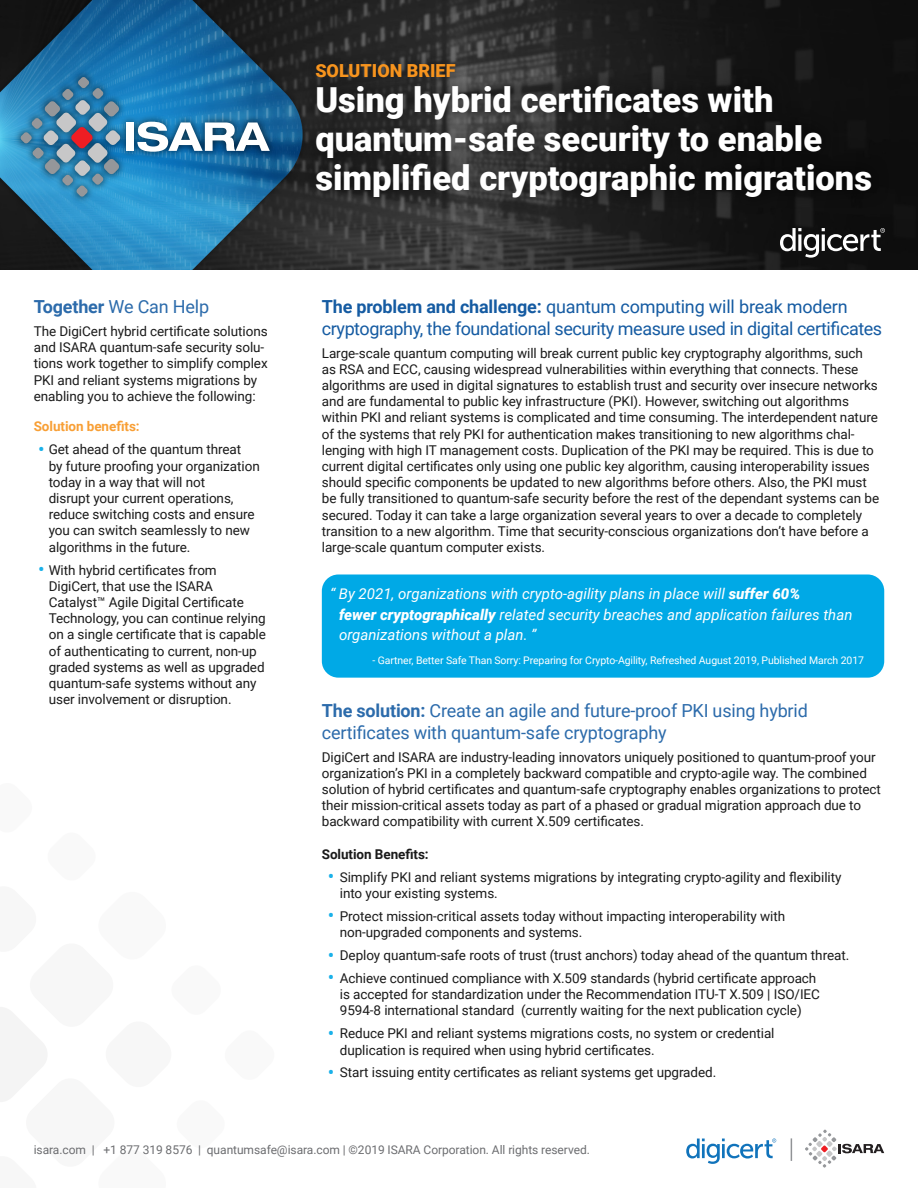
<style>
.page{position:relative;width:918px;height:1188px;background:#fff}
.page>*{position:absolute;margin:0;border:0;box-sizing:border-box;transform-origin:0 0}
.t1{font:900 34.5px/39px "Roboto";color:#fff}
.Heading{font:18px/21.6px "Roboto";letter-spacing:-.025em;color:#155ba2}
.Heading-2{font:18px/21.6px "Roboto";letter-spacing:-.01em;color:#2c6bab}
.t2{font:900 18px "Roboto";color:#f7941e}
.t3{font:italic 15px/21px "Roboto";color:#fff}
.t4{font:13.5px/16.2px "Roboto";letter-spacing:-.005em;color:#1a1a1a}
.t5{font:700 13.5px "Roboto";letter-spacing:-.005em;color:#1a1a1a}
.t6{font:700 13.5px "Roboto";letter-spacing:-.005em;color:#f89f35}
.t7{font:12px "Roboto";letter-spacing:-.005em;color:#6c6d70}
.t8{font:10.5px "Roboto";letter-spacing:-.01em;color:#fff}
.s1{font-weight:700}
.s2{font-size:19.5px;color:#1ab1e9}
.s3{font-weight:900}
</style>
<div class="page">
<svg style="left:0;top:1007px;width:47px;height:95px"></svg>
<img style="left:0;top:0;width:918px;height:270px">
<div style="left:322px;top:574px;width:562px;height:104px;background:#00a9e6;border-radius:17px"></div>
<svg style="left:780px;top:228px;width:105px;height:30px"></svg>
<div style="left:13px;top:70px;width:264px;height:134px;background:#000;opacity:.75"></div>
<div style="left:126px;top:122px;width:8px;height:29px;background:#fff"></div>
<svg style="left:137px;top:122px;width:133px;height:30px"></svg>
<svg style="left:20px;top:77px;width:101px;height:120px"></svg>
<svg style="left:805px;top:1130px;width:79px;height:38px"></svg>
<svg style="left:791px;top:1138px;width:1px;height:23px"></svg>
<svg style="left:686px;top:1139px;width:90px;height:25px"></svg>
<div style="left:297px;top:66px;width:593px;height:150px;background:#000;opacity:.8"></div>
<div style="left:302px;top:49px;width:167px;height:43px;background:#000;opacity:.6"></div>
<p class="t2" style="left:315px;top:58px;width:142px">SOLUTION BRIEF</p>
<p class="Heading-2" style="left:34px;top:295px;width:177px"><span class="s1">Together</span> We Can Help</p>
<p class="t4" style="left:34px;top:323px;width:236px">The DigiCert hybrid certificate solutions and ISARA quantum-safe security solu&shy;tions work together to simplify complex PKI and reliant systems migrations by enabling you to achieve the following:</p>
<p class="t6" style="left:34px;top:417px;width:107px">Solution benefits:</p>
<p class="t4" style="left:49px;top:441px;width:213px;text-indent:-11px"><span class="s2">•</span> Get ahead of the quantum threat<br>by future proofing your organization today in a way that will not<br>disrupt your current operations, reduce switching costs and ensure you can switch seamlessly to new algorithms in the future.</p>
<p class="t4" style="left:49px;top:561px;width:219px;text-indent:-11px"><span class="s2">•</span> With hybrid certificates from DigiCert, that use the ISARA Catalyst™ Agile Digital Certificate Technology, you can continue relying on a single certificate that is capable of authenticating to current, non-up graded systems as well as upgraded quantum-safe systems without any user involvement or disruption.</p>
<p class="t1" style="left:315px;top:79px;width:558px">Using hybrid certificates with quantum-safe security to enable simplified cryptographic migrations</p>
<p class="Heading" style="left:322px;top:295px;width:562px"><span class="s1">The problem and challenge:</span> quantum computing will break modern cryptography, the foundational security measure used in digital certificates</p>
<p class="t4" style="left:322px;top:344px;width:559px">Large-scale quantum computing will break current public key cryptography algorithms, such as RSA and ECC, causing widespread vulnerabilities within everything that connects. These algorithms are used in digital signatures to establish trust and security over insecure networks and are fundamental to public key infrastructure (PKI). However, switching out algorithms within PKI and reliant systems is complicated and time consuming. The interdependent nature of the systems that rely PKI for authentication makes transitioning to new algorithms chal&shy;lenging with high IT management costs. Duplication of the PKI may be required. This is due to current digital certificates only using one public key algorithm, causing interoperability issues should specific components be updated to new algorithms before others. Also, the PKI must be fully transitioned to quantum-safe security before the rest of the dependant systems can be secured. Today it can take a large organization several years to over a decade to completely transition to a new algorithm. Time that security-conscious organizations don’t have before a large-scale quantum computer exists.</p>
<p class="t3" style="left:339px;top:583px;width:515px;text-indent:-9px">“ By 2021, organizations with crypto-agility plans in place will <span class="s3">suffer 60%<br>fewer cryptographically</span> related security breaches and application failures than</p>
<p class="t3" style="left:339px;top:623px;width:199px">organizations without a plan. ”</p>
<p class="t8" style="left:373px;top:653px;width:493px">- Gartner, Better Safe Than Sorry: Preparing for Crypto-Agility, Refreshed August 2019, Published March 2017</p>
<p class="Heading-2" style="left:322px;top:699px;width:488px"><span class="s1">The solution:</span> Create an agile and future-proof PKI using hybrid certificates with quantum-safe cryptography</p>
<p class="t4" style="left:322px;top:748px;width:561px">DigiCert and ISARA are industry-leading innovators uniquely positioned to quantum-proof your organization’s PKI in a completely backward compatible and crypto-agile way. The combined solution of hybrid certificates and quantum-safe cryptography enables organizations to protect their mission-critical assets today as part of a phased or gradual migration approach due to backward compatibility with current X.509 certificates.</p>
<p class="t5" style="left:322px;top:844px;width:108px">Solution Benefits:</p>
<p class="t4" style="left:340px;top:868px;width:503px;text-indent:-12px"><span class="s2">•</span> Simplify PKI and reliant systems migrations by integrating crypto-agility and flexibility into your existing systems.</p>
<p class="t4" style="left:340px;top:907px;width:447px;text-indent:-12px"><span class="s2">•</span> Protect mission-critical assets today without impacting interoperability with non-upgraded components and systems.</p>
<p class="t4" style="left:328px;top:947px;width:523px"><span class="s2">•</span> Deploy quantum-safe roots of trust (trust anchors) today ahead of the quantum threat.</p>
<p class="t4" style="left:340px;top:970px;width:482px;text-indent:-12px"><span class="s2">•</span> Achieve continued compliance with X.509 standards (hybrid certificate approach is accepted for standardization under the Recommendation ITU-T X.509 | ISO/IEC<br>9594-8 international standard (currently waiting for the next publication cycle)</p>
<p class="t4" style="left:340px;top:1025px;width:436px;text-indent:-12px"><span class="s2">•</span> Reduce PKI and reliant systems migrations costs, no system or credential duplication is required when using hybrid certificates.</p>
<p class="t4" style="left:328px;top:1064px;width:390px"><span class="s2">•</span> Start issuing entity certificates as reliant systems get upgraded.</p>
<p class="t7" style="left:34px;top:1142px;width:558px">isara.com | +1 877 319 8576 | quantumsafe@isara.com | ©2019 ISARA Corporation. All rights reserved.</p>
</div>
